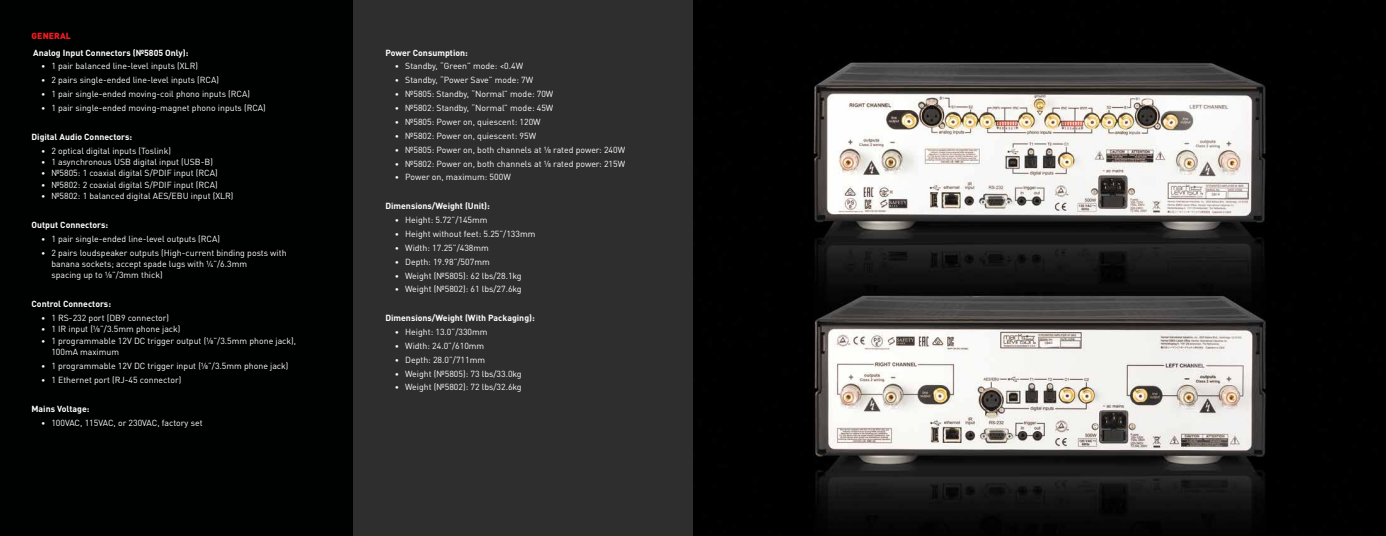
<style>
.page{position:relative;width:1386px;height:536px;background:#fff}
.page>*{position:absolute;margin:0;border:0;box-sizing:border-box;transform-origin:0 0}
.t1{font:8.75px/11.4px "DIN Pro";color:#fff}
.t2{font:700 8.75px "DIN Pro";color:#fff}
.t3{font:900 8.75px "DIN Pro";letter-spacing:.01em;color:#ed1d24}
.s1{font-weight:900;font-size:7.88px}
</style>
<div class="page">
<div style="left:352px;top:0;width:341px;height:536px;background:#2e2e2f"></div>
<div style="left:0;top:0;width:352px;height:536px;background:#000101"></div>
<img style="left:693px;top:0;width:693px;height:536px">
<p class="t3" style="left:32px;top:30px;width:41px">GENERAL</p>
<p class="t2" style="left:33px;top:46px;width:157px">Analog Input Connectors (№5805 Only):</p>
<p class="t1" style="left:41px;top:60px;width:158px"><span class="s1">•</span> 1 pair balanced line-level inputs (XLR)</p>
<p class="t1" style="left:41px;top:73px;width:179px"><span class="s1">•</span> 2 pairs single-ended line-level inputs (RCA)</p>
<p class="t1" style="left:41px;top:87px;width:210px"><span class="s1">•</span> 1 pair single-ended moving-coil phono inputs (RCA)</p>
<p class="t1" style="left:41px;top:101px;width:226px"><span class="s1">•</span> 1 pair single-ended moving-magnet phono inputs (RCA)</p>
<p class="t2" style="left:31px;top:131px;width:102px">Digital Audio Connectors:</p>
<p class="t1" style="left:41px;top:144px;width:131px"><span class="s1">•</span> 2 optical digital inputs (Toslink)</p>
<p class="t1" style="left:41px;top:155px;width:173px"><span class="s1">•</span> 1 asynchronous USB digital input (USB-B)</p>
<p class="t1" style="left:41px;top:167px;width:178px"><span class="s1">•</span> №5805: 1 coaxial digital S/PDIF input (RCA)</p>
<p class="t1" style="left:41px;top:178px;width:178px"><span class="s1">•</span> №5802: 2 coaxial digital S/PDIF input (RCA)</p>
<p class="t1" style="left:41px;top:189px;width:194px"><span class="s1">•</span> №5802: 1 balanced digital AES/EBU input (XLR)</p>
<p class="t2" style="left:31px;top:219px;width:78px">Output Connectors:</p>
<p class="t1" style="left:41px;top:232px;width:180px"><span class="s1">•</span> 1 pair single-ended line-level outputs (RCA)</p>
<p class="t1" style="left:51px;top:246px;width:237px;text-indent:-10px"><span class="s1">•</span> 2 pairs loudspeaker outputs (High-current binding posts with banana sockets; accept spade lugs with ¼”/6.3mm<br>spacing up to ⅛”/3mm thick)</p>
<p class="t2" style="left:31px;top:298px;width:81px">Control Connectors:</p>
<p class="t1" style="left:41px;top:311px;width:129px"><span class="s1">•</span> 1 RS-232 port (DB9 connector)</p>
<p class="t1" style="left:41px;top:322px;width:141px"><span class="s1">•</span> 1 IR input (⅛”/3.5mm phone jack)</p>
<p class="t1" style="left:51px;top:334px;width:246px;text-indent:-10px"><span class="s1">•</span> 1 programmable 12V DC trigger output (⅛”/3.5mm phone jack),<br>100mA maximum</p>
<p class="t1" style="left:41px;top:359px;width:249px"><span class="s1">•</span> 1 programmable 12V DC trigger input (⅛”/3.5mm phone jack)</p>
<p class="t1" style="left:41px;top:373px;width:141px"><span class="s1">•</span> 1 Ethernet port (RJ-45 connector)</p>
<p class="t2" style="left:31px;top:402px;width:60px">Mains Voltage:</p>
<p class="t1" style="left:41px;top:415px;width:163px"><span class="s1">•</span> 100VAC, 115VAC, or 230VAC, factory set</p>
<p class="t2" style="left:385px;top:46px;width:84px">Power Consumption:</p>
<p class="t1" style="left:395px;top:60px;width:129px"><span class="s1">•</span> Standby, “Green” mode: &lt;0.4W</p>
<p class="t1" style="left:395px;top:74px;width:140px"><span class="s1">•</span> Standby, “Power Save” mode: 7W</p>
<p class="t1" style="left:395px;top:87px;width:160px"><span class="s1">•</span> №5805: Standby, “Normal” mode: 70W</p>
<p class="t1" style="left:395px;top:101px;width:160px"><span class="s1">•</span> №5802: Standby, “Normal” mode: 45W</p>
<p class="t1" style="left:395px;top:115px;width:147px"><span class="s1">•</span> №5805: Power on, quiescent: 120W</p>
<p class="t1" style="left:395px;top:129px;width:142px"><span class="s1">•</span> №5802: Power on, quiescent: 95W</p>
<p class="t1" style="left:395px;top:143px;width:231px"><span class="s1">•</span> №5805: Power on, both channels at ⅛ rated power: 240W</p>
<p class="t1" style="left:395px;top:157px;width:231px"><span class="s1">•</span> №5802: Power on, both channels at ⅛ rated power: 215W</p>
<p class="t1" style="left:395px;top:171px;width:117px"><span class="s1">•</span> Power on, maximum: 500W</p>
<p class="t2" style="left:385px;top:200px;width:106px">Dimensions/Weight (Unit):</p>
<p class="t1" style="left:395px;top:213px;width:94px"><span class="s1">•</span> Height: 5.72”/145mm</p>
<p class="t1" style="left:395px;top:227px;width:142px"><span class="s1">•</span> Height without feet: 5.25”/133mm</p>
<p class="t1" style="left:395px;top:241px;width:95px"><span class="s1">•</span> Width: 17.25”/438mm</p>
<p class="t1" style="left:395px;top:255px;width:96px"><span class="s1">•</span> Depth: 19.98”/507mm</p>
<p class="t1" style="left:395px;top:269px;width:128px"><span class="s1">•</span> Weight (№5805): 62 lbs/28.1kg</p>
<p class="t1" style="left:395px;top:282px;width:128px"><span class="s1">•</span> Weight (№5802): 61 lbs/27.6kg</p>
<p class="t2" style="left:385px;top:312px;width:151px">Dimensions/Weight (With Packaging):</p>
<p class="t1" style="left:395px;top:325px;width:94px"><span class="s1">•</span> Height: 13.0”/330mm</p>
<p class="t1" style="left:395px;top:339px;width:91px"><span class="s1">•</span> Width: 24.0”/610mm</p>
<p class="t1" style="left:395px;top:353px;width:91px"><span class="s1">•</span> Depth: 28.0”/711mm</p>
<p class="t1" style="left:395px;top:367px;width:128px"><span class="s1">•</span> Weight (№5805): 73 lbs/33.0kg</p>
<p class="t1" style="left:395px;top:380px;width:128px"><span class="s1">•</span> Weight (№5802): 72 lbs/32.6kg</p>
</div>
